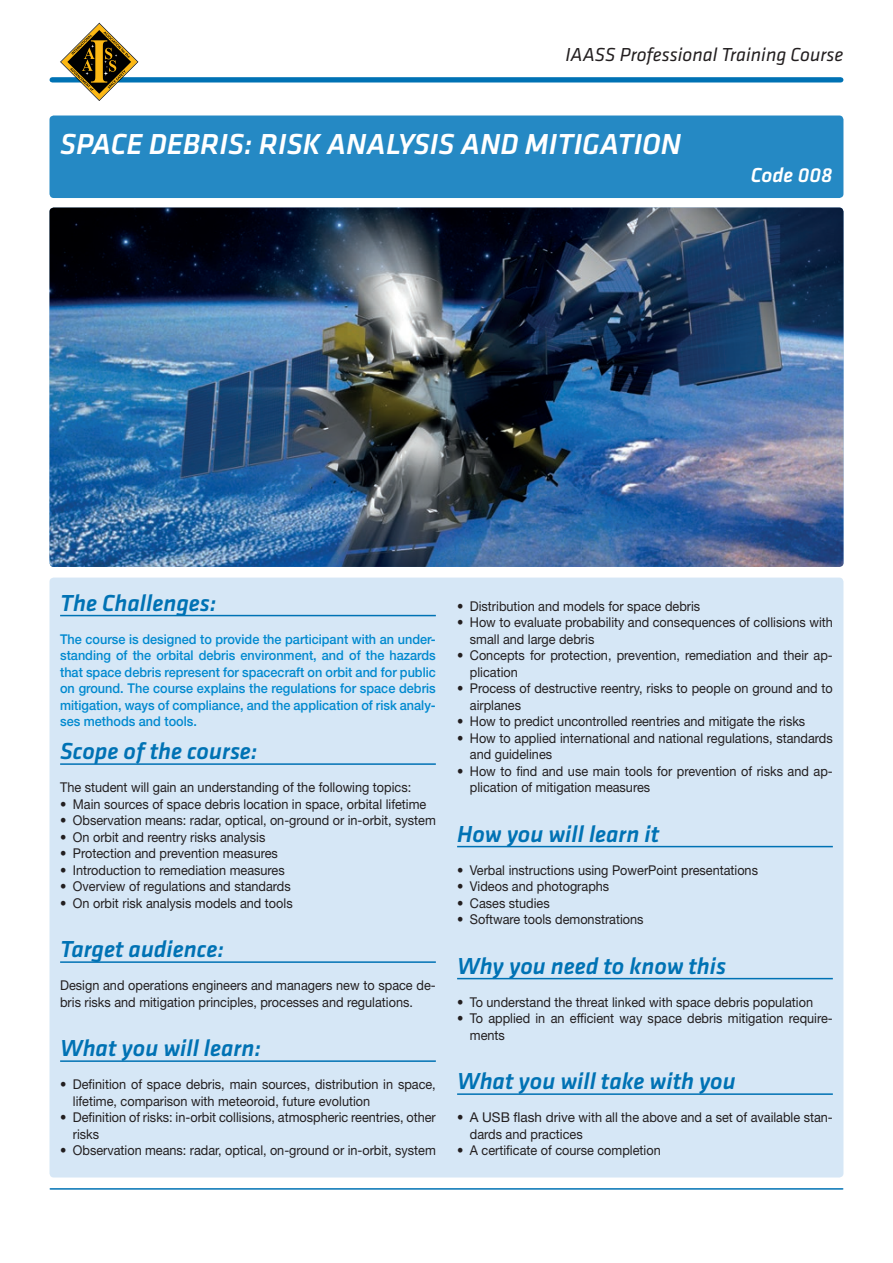
<style>
.page{position:relative;width:893px;height:1263px;background:#fff}
.page>*{position:absolute;margin:0;border:0;box-sizing:border-box;transform-origin:0 0}
.CMSPECIAL_HEADLINE_t{font:italic 500 30px "Klavika";color:#fff}
.CMSPECIAL_SOTTOTITOL{font:italic 500 24px "Klavika";color:#0072b4}
.CMSPECIAL_HEADLINE_t-2{font:italic 500 21px "Klavika";color:#fff}
.t1{font:italic 19.5px "Klavika";color:#231f20}
.CMTESTI{font:13.5px/16.5px "Helvetica Neue LT Std";color:#231f20;scale:.94 1}
.CMTESTI-2{font:500 13.5px/16.5px "Helvetica Neue LT Std";color:#0089cf;text-align:justify;scale:.94 1}
</style>
<div class="page">
<img style="left:50px;top:208px;width:793px;height:359px">
<div style="left:49px;top:116px;width:794px;height:82px;background:#2589c4;border-radius:4px"></div>
<div style="left:49px;top:578px;width:794px;height:599px;background:#d6e7f6;border-radius:4px"></div>
<hr style="left:60px;top:615px;width:376px;height:1px;background:#0072b4">
<hr style="left:60px;top:763px;width:376px;height:2px;background:#0072b4">
<hr style="left:60px;top:961px;width:376px;height:2px;background:#0072b4">
<hr style="left:60px;top:1060px;width:376px;height:2px;background:#0072b4">
<hr style="left:457px;top:846px;width:376px;height:1px;background:#0072b4">
<hr style="left:457px;top:978px;width:376px;height:1px;background:#0072b4">
<hr style="left:457px;top:1093px;width:376px;height:2px;background:#0072b4">
<div style="left:52px;top:77px;width:789px;height:6px;background:#0072b4"></div>
<hr style="left:50px;top:1188px;width:793px;height:2px;background:#0072b4">
<svg style="left:60px;top:23px;width:78px;height:78px"></svg>
<h3 class="t1" style="left:565px;top:44px;width:280px">IAASS Professional Training Course</h3>
<p class="CMSPECIAL_HEADLINE_t" style="left:60px;top:127px;width:623px">SPACE DEBRIS: RISK ANALYSIS AND MITIGATION</p>
<p class="CMSPECIAL_HEADLINE_t-2" style="left:751px;top:164px;width:83px">Code 008</p>
<p class="CMSPECIAL_SOTTOTITOL" style="left:60px;top:589px;width:158px">The Challenges:</p>
<p class="CMTESTI-2" style="left:60px;top:630px;width:401px">The course is designed to provide the participant with an under&shy;standing of the orbital debris environment, and of the hazards that space debris represent for spacecraft on orbit and for public on ground. The course explains the regulations for space debris mitigation, ways of compliance, and the application of risk analy&shy;ses methods and tools.</p>
<p class="CMSPECIAL_SOTTOTITOL" style="left:60px;top:738px;width:199px">Scope of the course:</p>
<p class="CMTESTI" style="left:60px;top:779px;width:375px">The student will gain an understanding of the following topics:</p>
<p class="CMTESTI" style="left:60px;top:795px;width:391px">• Main sources of space debris location in space, orbital lifetime</p>
<p class="CMTESTI" style="left:60px;top:812px;width:401px">• Observation means: radar, optical, on-ground or in-orbit, system</p>
<p class="CMTESTI" style="left:60px;top:828px;width:220px">• On orbit and reentry risks analysis</p>
<p class="CMTESTI" style="left:60px;top:845px;width:233px">• Protection and prevention measures</p>
<p class="CMTESTI" style="left:60px;top:861px;width:240px">• Introduction to remediation measures</p>
<p class="CMTESTI" style="left:60px;top:878px;width:247px">• Overview of regulations and standards</p>
<p class="CMTESTI" style="left:60px;top:894px;width:249px">• On orbit risk analysis models and tools</p>
<p class="CMSPECIAL_SOTTOTITOL" style="left:60px;top:936px;width:166px">Target audience:</p>
<p class="CMTESTI" style="left:60px;top:977px;width:401px">Design and operations engineers and managers new to space de&shy;bris risks and mitigation principles, processes and regulations.</p>
<p class="CMSPECIAL_SOTTOTITOL" style="left:60px;top:1035px;width:202px">What you will learn:</p>
<p class="CMTESTI" style="left:73px;top:1076px;width:388px;text-indent:-13px">• Definition of space debris, main sources, distribution in space, lifetime, comparison with meteoroid, future evolution</p>
<p class="CMTESTI" style="left:73px;top:1109px;width:388px;text-indent:-13px">• Definition of risks: in-orbit collisions, atmospheric reentries, other risks</p>
<p class="CMTESTI" style="left:60px;top:1142px;width:401px">• Observation means: radar, optical, on-ground or in-orbit, system</p>
<p class="CMTESTI" style="left:457px;top:597px;width:260px">• Distribution and models for space debris</p>
<p class="CMTESTI" style="left:470px;top:614px;width:388px;text-indent:-13px">• How to evaluate probability and consequences of collisions with small and large debris</p>
<p class="CMTESTI" style="left:470px;top:647px;width:388px;text-indent:-13px">• Concepts for protection, prevention, remediation and their ap&shy;plication</p>
<p class="CMTESTI" style="left:470px;top:680px;width:388px;text-indent:-13px">• Process of destructive reentry, risks to people on ground and to airplanes</p>
<p class="CMTESTI" style="left:457px;top:713px;width:372px">• How to predict uncontrolled reentries and mitigate the risks</p>
<p class="CMTESTI" style="left:470px;top:729px;width:388px;text-indent:-13px">• How to applied international and national regulations, standards and guidelines</p>
<p class="CMTESTI" style="left:470px;top:762px;width:388px;text-indent:-13px">• How to find and use main tools for prevention of risks and ap&shy;plication of mitigation measures</p>
<p class="CMSPECIAL_SOTTOTITOL" style="left:457px;top:820px;width:203px">How you will learn it</p>
<p class="CMTESTI" style="left:457px;top:861px;width:322px">• Verbal instructions using PowerPoint presentations</p>
<p class="CMTESTI" style="left:457px;top:878px;width:163px">• Videos and photographs</p>
<p class="CMTESTI" style="left:457px;top:894px;width:100px">• Cases studies</p>
<p class="CMTESTI" style="left:457px;top:911px;width:200px">• Software tools demonstrations</p>
<p class="CMSPECIAL_SOTTOTITOL" style="left:457px;top:952px;width:270px">Why you need to know this</p>
<p class="CMTESTI" style="left:457px;top:993px;width:380px">• To understand the threat linked with space debris population</p>
<p class="CMTESTI" style="left:470px;top:1010px;width:388px;text-indent:-13px">• To applied in an efficient way space debris mitigation require&shy;ments</p>
<p class="CMSPECIAL_SOTTOTITOL" style="left:457px;top:1068px;width:280px">What you will take with you</p>
<p class="CMTESTI" style="left:470px;top:1109px;width:388px;text-indent:-13px">• A USB flash drive with all the above and a set of available stan&shy;dards and practices</p>
<p class="CMTESTI" style="left:457px;top:1142px;width:218px">• A certificate of course completion</p>
</div>
